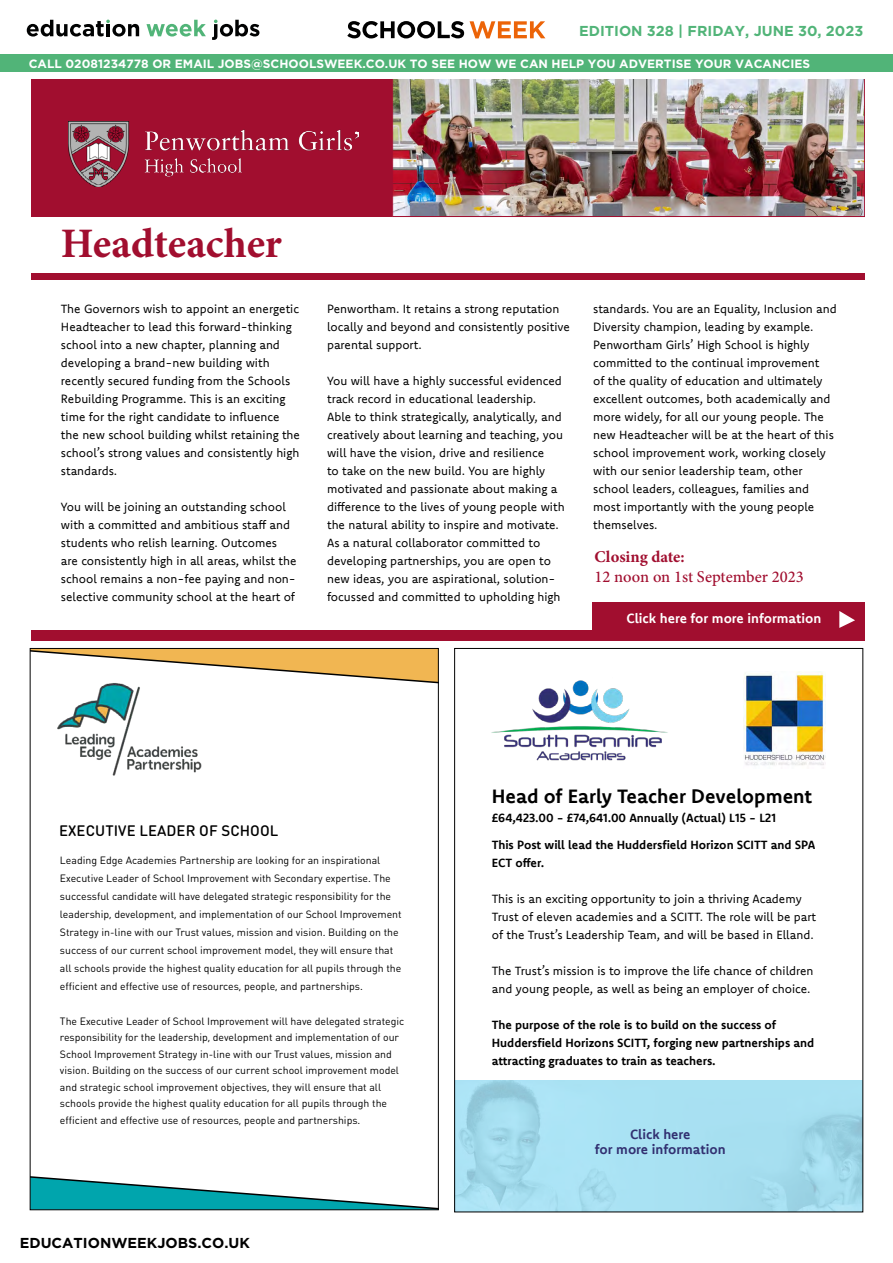
<style>
.page{position:relative;width:893px;height:1263px;background:#fff}
.page>*{position:absolute;margin:0;border:0;box-sizing:border-box;transform-origin:0 0}
.t1{font:700 42px "Minion Pro";color:#a10e2f}
.t2{font:700 19.5px "Komet";color:#000}
.t3{font:500 16.5px "Minion Pro";color:#a10e2f}
.t4{font:700 16.5px "Minion Pro";color:#a10e2f}
.t5{font:500 15px "DIN Round Pro";letter-spacing:.005em;color:#000}
.t6{font:700 14.4px "Gotham HTF";color:#51b478}
.t7{font:700 14.4px "Gotham HTF";color:#000}
.t8{font:700 13.5px "Komet";color:#fff}
.t9{font:700 13.5px/15px "Komet";color:#323071;text-align:center}
.t10{font:12px/18px "Komet";color:#000}
.t11{font:700 12px/18px "Komet";color:#000}
.t12{font:700 12px "Gotham HTF";color:#fff}
.t13{font:10.5px/18px "DIN Round Pro";color:#000}
</style>
<div class="page">
<div style="left:0;top:54px;width:893px;height:17px;background:#51b478"></div>
<svg style="left:27px;top:20px;width:112px;height:17px"></svg>
<svg style="left:146px;top:20px;width:60px;height:17px"></svg>
<svg style="left:212px;top:20px;width:47px;height:20px"></svg>
<svg style="left:347px;top:21px;width:117px;height:17px"></svg>
<svg style="left:470px;top:21px;width:75px;height:17px"></svg>
<div style="left:592px;top:602px;width:273px;height:31px;background:#a10e2f"></div>
<div style="left:31px;top:79px;width:400px;height:138px;background:#a10e2f"></div>
<div style="left:31px;top:630px;width:834px;height:11px;background:#a10e2f"></div>
<div style="left:31px;top:273px;width:834px;height:6px;background:#a10e2f"></div>
<img style="left:392px;top:79px;width:473px;height:138px">
<img style="left:69px;top:122px;width:289px;height:65px">
<svg style="left:839px;top:611px;width:16px;height:17px"></svg>
<img style="left:57px;top:685px;width:145px;height:91px">
<svg style="left:32px;top:1176px;width:405px;height:32px"></svg>
<svg style="left:32px;top:650px;width:405px;height:35px"></svg>
<img style="left:456px;top:1080px;width:405px;height:130px">
<img style="left:491px;top:680px;width:177px;height:81px">
<img style="left:744px;top:672px;width:82px;height:94px">
<p class="t6" style="left:579px;top:22px;width:286px">EDITION 328 | FRIDAY, JUNE 30, 2023</p>
<p class="t12" style="left:29px;top:56px;width:783px">CALL 02081234778 OR EMAIL JOBS@SCHOOLSWEEK.CO.UK TO SEE HOW WE CAN HELP YOU ADVERTISE YOUR VACANCIES</p>
<h1 class="t1" style="left:61px;top:214px;width:222px">Headteacher</h1>
<p class="t10" style="left:61px;top:300px;width:241px">The Governors wish to appoint an energetic Headteacher to lead this forward-thinking school into a new chapter, planning and developing a brand-new building with recently secured funding from the Schools Rebuilding Programme. This is an exciting time for the right candidate to influence the new school building whilst retaining the school’s strong values and consistently high standards.</p>
<p class="t10" style="left:61px;top:498px;width:237px">You will be joining an outstanding school with a committed and ambitious staff and students who relish learning. Outcomes are consistently high in all areas, whilst the school remains a non-fee paying and non&shy;selective community school at the heart of</p>
<p class="t10" style="left:327px;top:300px;width:244px">Penwortham. It retains a strong reputation locally and beyond and consistently positive parental support.</p>
<p class="t10" style="left:327px;top:372px;width:239px">You will have a highly successful evidenced track record in educational leadership.<br>Able to think strategically, analytically, and creatively about learning and teaching, you will have the vision, drive and resilience<br>to take on the new build. You are highly motivated and passionate about making a difference to the lives of young people with the natural ability to inspire and motivate.<br>As a natural collaborator committed to developing partnerships, you are open to new ideas, you are aspirational, solution&shy;focussed and committed to upholding high</p>
<p class="t10" style="left:593px;top:300px;width:245px">standards. You are an Equality, Inclusion and Diversity champion, leading by example.<br>Penwortham Girls’ High School is highly committed to the continual improvement<br>of the quality of education and ultimately excellent outcomes, both academically and more widely, for all our young people. The new Headteacher will be at the heart of this school improvement work, working closely with our senior leadership team, other school leaders, colleagues, families and most importantly with the young people themselves.</p>
<h3 class="t4" style="left:595px;top:545px;width:92px">Closing date:</h3>
<h3 class="t3" style="left:595px;top:566px;width:211px">12 noon on 1st September 2023</h3>
<p class="t8" style="left:626px;top:609px;width:196px">Click here for more information</p>
<p class="t5" style="left:59px;top:820px;width:221px">EXECUTIVE LEADER OF SCHOOL</p>
<h2 class="t2" style="left:492px;top:784px;width:322px">Head of Early Teacher Development</h2>
<p class="t11" style="left:492px;top:809px;width:286px">£64,423.00 - £74,641.00 Annually (Actual) L15 - L21</p>
<p class="t13" style="left:60px;top:851px;width:343px">Leading Edge Academies Partnership are looking for an inspirational Executive Leader of School Improvement with Secondary expertise. The successful candidate will have delegated strategic responsibility for the leadership, development, and implementation of our School Improvement Strategy in-line with our Trust values, mission and vision. Building on the success of our current school improvement model, they will ensure that all schools provide the highest quality education for all pupils through the efficient and effective use of resources, people, and partnerships.</p>
<p class="t13" style="left:60px;top:1012px;width:346px;line-height:16.5px">The Executive Leader of School Improvement will have delegated strategic responsibility for the leadership, development and implementation of our School Improvement Strategy in-line with our Trust values, mission and vision. Building on the success of our current school improvement model and strategic school improvement objectives, they will ensure that all schools provide the highest quality education for all pupils through the efficient and effective use of resources, people and partnerships.</p>
<p class="t7" style="left:20px;top:1234px;width:232px">EDUCATIONWEEKJOBS.CO.UK</p>
<p class="t11" style="left:492px;top:835px;width:325px">This Post will lead the Huddersfield Horizon SCITT and SPA<br>ECT offer.</p>
<p class="t10" style="left:492px;top:889px;width:326px">This is an exciting opportunity to join a thriving Academy<br>Trust of eleven academies and a SCITT. The role will be part of the Trust’s Leadership Team, and will be based in Elland.</p>
<p class="t10" style="left:492px;top:961px;width:323px">The Trust’s mission is to improve the life chance of children and young people, as well as being an employer of choice.</p>
<p class="t11" style="left:492px;top:1015px;width:324px">The purpose of the role is to build on the success of<br>Huddersfield Horizons SCITT, forging new partnerships and attracting graduates to train as teachers.</p>
<p class="t9" style="left:595px;top:1126px;width:132px">Click here<br>for more information</p>
</div>
